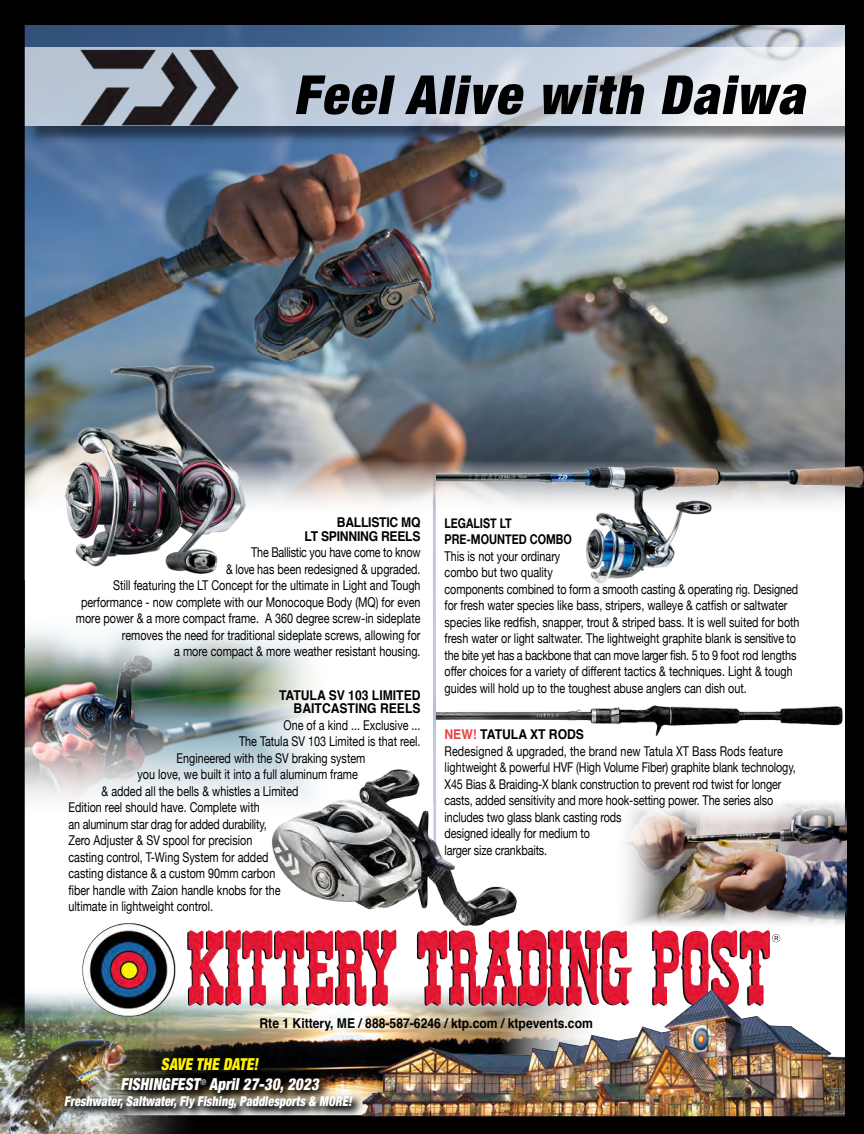
<style>
.page{position:relative;width:864px;height:1134px;background:#fff}
.page>*{position:absolute;margin:0;border:0;box-sizing:border-box;transform-origin:0 0}
.t1{font:italic 900 condensed 54px "Helvetica Neue";color:#000}
.t2{font:italic 900 condensed 16.5px/19.8px "Helvetica Neue";color:#fff;scale:.9 1}
.t3{font:13.5px/16.5px "Helvetica Neue";color:#000;scale:.8 1}
.t4{font:700 13.5px/13.5px "Helvetica";color:#000;text-align:right;scale:.9 1}
.t5{font:italic 900 condensed 13.5px "Helvetica Neue";color:#fff;scale:.88 1}
.t6{font:13.5px "Helvetica Neue";letter-spacing:-.02em;color:#000;scale:.8 1}
.t7{font:700 13.5px/13.5px "Helvetica";letter-spacing:-.02em;color:#000;text-align:right;scale:.9 1}
.t8{font:700 13.5px/16.5px "Helvetica Neue";color:#000;scale:.8 1}
.s1{color:#ef4144}
.s2{color:#fff200}
</style>
<div class="page">
<img style="left:0;top:0;width:864px;height:1134px">
<img style="left:250px;top:757px;width:281px;height:194px">
<img style="left:50px;top:347px;width:209px;height:250px">
<img style="left:0;top:990px;width:207px;height:144px">
<img style="left:61px;top:1054px;width:304px;height:67px">
<img style="left:84px;top:924px;width:39px;height:34px">
<img style="left:668px;top:989px;width:43px;height:35px">
<img style="left:64px;top:39px;width:192px;height:96px">
<img style="left:436px;top:438px;width:428px;height:150px">
<img style="left:818px;top:696px;width:36px;height:47px">
<img style="left:614px;top:797px;width:232px;height:131px">
<svg style="left:426px;top:499px;width:392px;height:377px"></svg>
<h1 class="t1" style="left:294px;top:50px;width:527px">FeelAlive with Daiwa</h1>
<p class="t7" style="left:305px;top:516px;width:130px">BALLISTIC MQ<br>LT SPINNING REELS</p>
<p class="t3" style="left:76px;top:545px;width:432px;text-align:right">The Ballistic you have come to know<br>&amp; love has been redesigned &amp; upgraded.<br>Still featuring the LT Concept for the ultimate in Light and Tough performance - now complete with our Monocoque Body (MQ) for even more power &amp; a more compact frame. A 360 degree screw-in sideplate removes the need for traditional sideplate screws, allowing for<br>a more compact &amp; more weather resistant housing.</p>
<p class="t4" style="left:279px;top:689px;width:159px">TATULA SV 103 LIMITED<br>BAITCASTING REELS</p>
<p class="t3" style="left:284px;top:718px;width:173px">One of a kind ... Exclusive ...</p>
<p class="t3" style="left:239px;top:734px;width:228px">The Tatula SV 103 Limited is that reel.</p>
<p class="t3" style="left:177px;top:751px;width:238px">Engineered with the SV braking system</p>
<p class="t3" style="left:138px;top:767px;width:277px">you love, we built it into a full aluminum frame</p>
<p class="t3" style="left:102px;top:784px;width:248px">&amp; added all the bells &amp; whistles a Limited</p>
<p class="t3" style="left:69px;top:800px;width:241px">Edition reel should have. Complete with</p>
<p class="t6" style="left:69px;top:814px;width:249px">an aluminum star drag for added durability,</p>
<p class="t3" style="left:69px;top:833px;width:231px">Zero Adjuster &amp; SV spool for precision</p>
<p class="t3" style="left:69px;top:850px;width:252px">casting control, T-Wing System for added</p>
<p class="t3" style="left:69px;top:866px;width:260px">casting distance &amp; a custom 90mm carbon</p>
<p class="t3" style="left:69px;top:883px;width:267px">fiber handle with Zaion handle knobs for the</p>
<p class="t3" style="left:69px;top:899px;width:182px">ultimate in lightweight control.</p>
<p class="t8" style="left:445px;top:515px;width:161px">LEGALIST LT<br>PRE-MOUNTED COMBO</p>
<p class="t3" style="left:445px;top:548px;width:445px">This is not your ordinary<br>combo but two quality<br>components combined to form a smooth casting &amp; operating rig. Designed for fresh water species like bass, stripers, walleye &amp; catfish or saltwater species like redfish, snapper, trout &amp; striped bass. It is well suited for both fresh water or light saltwater. The lightweight graphite blank is sensitive to the bite yet has a backbone that can move larger fish. 5 to 9 foot rod lengths offer choices for a variety of different tactics &amp; techniques. Light &amp; tough guides will hold up to the toughest abuse anglers can dish out.</p>
<p class="t4" style="left:445px;top:728px;width:157px"><span class="s1">NEW!</span> TATULA XT RODS</p>
<p class="t3" style="left:445px;top:743px;width:441px">Redesigned &amp; upgraded, the brand new Tatula XT Bass Rods feature lightweight &amp; powerful HVF (High Volume Fiber) graphite blank technology, X45 Bias &amp; Braiding-X blank construction to prevent rod twist for longer casts, added sensitivity and more hook-setting power. The series also includes two glass blank casting rods<br>designed ideally for medium to<br>larger size crankbaits.</p>
<p class="t4" style="left:260px;top:1017px;width:372px">Rte 1 Kittery, ME / 888-587-6246 / ktp.com / ktpevents.com</p>
<p class="t2" style="left:121px;top:1053px;width:226px;text-indent:40px"><span class="s2">SAVE THE DATE!<br></span>FISHINGFEST<sup>®</sup> April27-30,2023</p>
<p class="t5" style="left:64px;top:1090px;width:332px">Freshwater,Saltwater,FlyFishing,Paddlesports&amp; MORE!</p>
</div>
